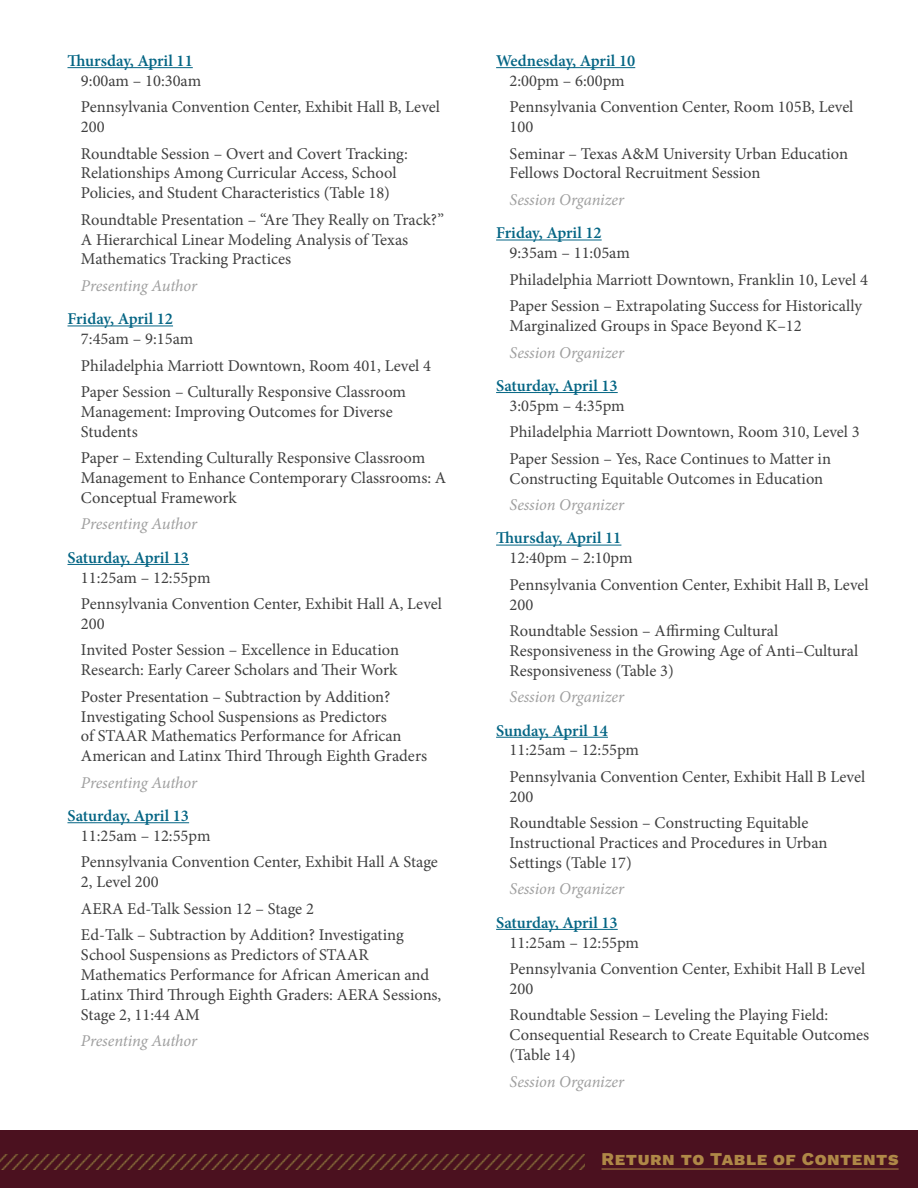
<style>
.page{position:relative;width:918px;height:1188px;background:#fff}
.page>*{position:absolute;margin:0;border:0;box-sizing:border-box;transform-origin:0 0}
.t1{font:18px "Work Sans";letter-spacing:.03em;color:#af8847}
.t2{font:16.5px/26.5px "Minion Pro";color:#3f3f3f}
.t3{font:italic 16.5px "Minion Pro";letter-spacing:-.01em;color:#9f9f9f}
.t4{font:600 16.5px "Minion Pro";color:#046584}
</style>
<div class="page">
<div style="left:0;top:1130px;width:918px;height:58px;background:#4b111f"></div>
<img style="left:0;top:1154px;width:584px;height:16px">
<hr style="left:602px;top:1169px;width:297px;height:1px;background:#af8847">
<hr style="left:68px;top:67px;width:125px;height:1px;background:#046584">
<hr style="left:68px;top:326px;width:105px;height:1px;background:#046584">
<hr style="left:68px;top:564px;width:121px;height:1px;background:#046584">
<hr style="left:68px;top:822px;width:121px;height:1px;background:#046584">
<hr style="left:496px;top:67px;width:139px;height:1px;background:#046584">
<hr style="left:496px;top:240px;width:106px;height:1px;background:#046584">
<hr style="left:496px;top:392px;width:122px;height:1px;background:#046584">
<hr style="left:496px;top:545px;width:125px;height:1px;background:#046584">
<hr style="left:496px;top:737px;width:112px;height:1px;background:#046584">
<hr style="left:496px;top:929px;width:122px;height:1px;background:#046584">
<p class="t4" style="left:68px;top:49px;width:127px">Thursday, April 11</p>
<p class="t2" style="left:81px;top:67px;width:361px">9:00am – 10:30am<br>Pennsylvania Convention Center, Exhibit Hall B, Level</p>
<p class="t2" style="left:81px;top:114px;width:328px">200<br>Roundtable Session – Overt and Covert Tracking:</p>
<p class="t2" style="left:81px;top:163px;width:317px;line-height:19.8px">Relationships Among Curricular Access, School<br>Policies, and Student Characteristics (Table 18)</p>
<p class="t2" style="left:81px;top:210px;width:365px;line-height:19.8px">Roundtable Presentation – “Are They Really on Track?”<br>A Hierarchical Linear Modeling Analysis of Texas<br>Mathematics Tracking Practices</p>
<p class="t3" style="left:81px;top:274px;width:118px">Presenting Author</p>
<p class="t4" style="left:68px;top:308px;width:107px">Friday, April 12</p>
<p class="t2" style="left:81px;top:326px;width:352px">7:45am – 9:15am<br>Philadelphia Marriott Downtown, Room 401, Level 4<br>Paper Session – Culturally Responsive Classroom</p>
<p class="t2" style="left:81px;top:402px;width:313px;line-height:19.8px">Management: Improving Outcomes for Diverse<br>Students</p>
<p class="t2" style="left:81px;top:448px;width:367px;line-height:19.8px">Paper – Extending Culturally Responsive Classroom<br>Management to Enhance Contemporary Classrooms: A<br>Conceptual Framework</p>
<p class="t3" style="left:81px;top:513px;width:118px">Presenting Author</p>
<p class="t4" style="left:68px;top:546px;width:123px">Saturday, April 13</p>
<p class="t2" style="left:81px;top:564px;width:363px">11:25am – 12:55pm<br>Pennsylvania Convention Center, Exhibit Hall A, Level</p>
<p class="t2" style="left:81px;top:610px;width:320px">200<br>Invited Poster Session – Excellence in Education</p>
<p class="t2" style="left:81px;top:657px;width:318px">Research: Early Career Scholars and Their Work<br>Poster Presentation – Subtraction by Addition?</p>
<p class="t2" style="left:81px;top:707px;width:348px;line-height:19.8px">Investigating School Suspensions as Predictors<br>of STAAR Mathematics Performance for African<br>American and Latinx Third Through Eighth Graders</p>
<p class="t3" style="left:81px;top:771px;width:118px">Presenting Author</p>
<p class="t4" style="left:68px;top:804px;width:123px">Saturday, April 13</p>
<p class="t2" style="left:81px;top:822px;width:359px">11:25am – 12:55pm<br>Pennsylvania Convention Center, Exhibit Hall A Stage</p>
<p class="t2" style="left:81px;top:869px;width:324px">2, Level 200<br>AERA Ed-Talk Session 12 – Stage 2<br>Ed-Talk – Subtraction by Addition? Investigating</p>
<p class="t2" style="left:81px;top:945px;width:362px;line-height:19.8px">School Suspensions as Predictors of STAAR Mathematics Performance for African American and Latinx Third Through Eighth Graders: AERA Sessions, Stage 2, 11:44 AM</p>
<p class="t3" style="left:81px;top:1030px;width:118px">Presenting Author</p>
<p class="t4" style="left:496px;top:49px;width:141px">Wednesday, April 10</p>
<p class="t2" style="left:510px;top:67px;width:345px">2:00pm – 6:00pm<br>Pennsylvania Convention Center, Room 105B, Level</p>
<p class="t2" style="left:510px;top:114px;width:340px">100<br>Seminar – Texas A&amp;M University Urban Education</p>
<p class="t2" style="left:510px;top:160px;width:252px">Fellows Doctoral Recruitment Session</p>
<p class="t3" style="left:510px;top:189px;width:116px">Session Organizer</p>
<p class="t4" style="left:496px;top:222px;width:107px">Friday, April 12</p>
<p class="t2" style="left:510px;top:240px;width:360px">9:35am – 11:05am<br>Philadelphia Marriott Downtown, Franklin 10, Level 4<br>Paper Session – Extrapolating Success for Historically</p>
<p class="t2" style="left:510px;top:313px;width:294px">Marginalized Groups in Space Beyond K–12</p>
<p class="t3" style="left:510px;top:341px;width:116px">Session Organizer</p>
<p class="t4" style="left:496px;top:374px;width:123px">Saturday, April 13</p>
<p class="t2" style="left:510px;top:392px;width:352px">3:05pm – 4:35pm<br>Philadelphia Marriott Downtown, Room 310, Level 3<br>Paper Session – Yes, Race Continues to Matter in</p>
<p class="t2" style="left:510px;top:465px;width:315px">Constructing Equitable Outcomes in Education</p>
<p class="t3" style="left:510px;top:494px;width:116px">Session Organizer</p>
<p class="t4" style="left:496px;top:527px;width:127px">Thursday, April 11</p>
<p class="t2" style="left:510px;top:545px;width:361px">12:40pm – 2:10pm<br>Pennsylvania Convention Center, Exhibit Hall B, Level</p>
<p class="t2" style="left:510px;top:591px;width:270px">200<br>Roundtable Session – Affirming Cultural</p>
<p class="t2" style="left:510px;top:641px;width:350px;line-height:19.8px">Responsiveness in the Growing Age of Anti–Cultural<br>Responsiveness (Table 3)</p>
<p class="t3" style="left:510px;top:686px;width:116px">Session Organizer</p>
<p class="t4" style="left:496px;top:719px;width:113px">Sunday, April 14</p>
<p class="t2" style="left:510px;top:737px;width:357px">11:25am – 12:55pm<br>Pennsylvania Convention Center, Exhibit Hall B Level</p>
<p class="t2" style="left:510px;top:783px;width:300px">200<br>Roundtable Session – Constructing Equitable</p>
<p class="t2" style="left:510px;top:833px;width:319px;line-height:19.8px">Instructional Practices and Procedures in Urban<br>Settings (Table 17)</p>
<p class="t3" style="left:510px;top:878px;width:116px">Session Organizer</p>
<p class="t4" style="left:496px;top:911px;width:123px">Saturday, April 13</p>
<p class="t2" style="left:510px;top:929px;width:357px">11:25am – 12:55pm<br>Pennsylvania Convention Center, Exhibit Hall B Level</p>
<p class="t2" style="left:510px;top:975px;width:320px">200<br>Roundtable Session – Leveling the Playing Field:</p>
<p class="t2" style="left:510px;top:1025px;width:361px;line-height:19.8px">Consequential Research to Create Equitable Outcomes (Table 14)</p>
<p class="t3" style="left:510px;top:1070px;width:116px">Session Organizer</p>
<p class="t1" style="left:602px;top:1145px;width:299px">Return to Table of Contents</p>
</div>
